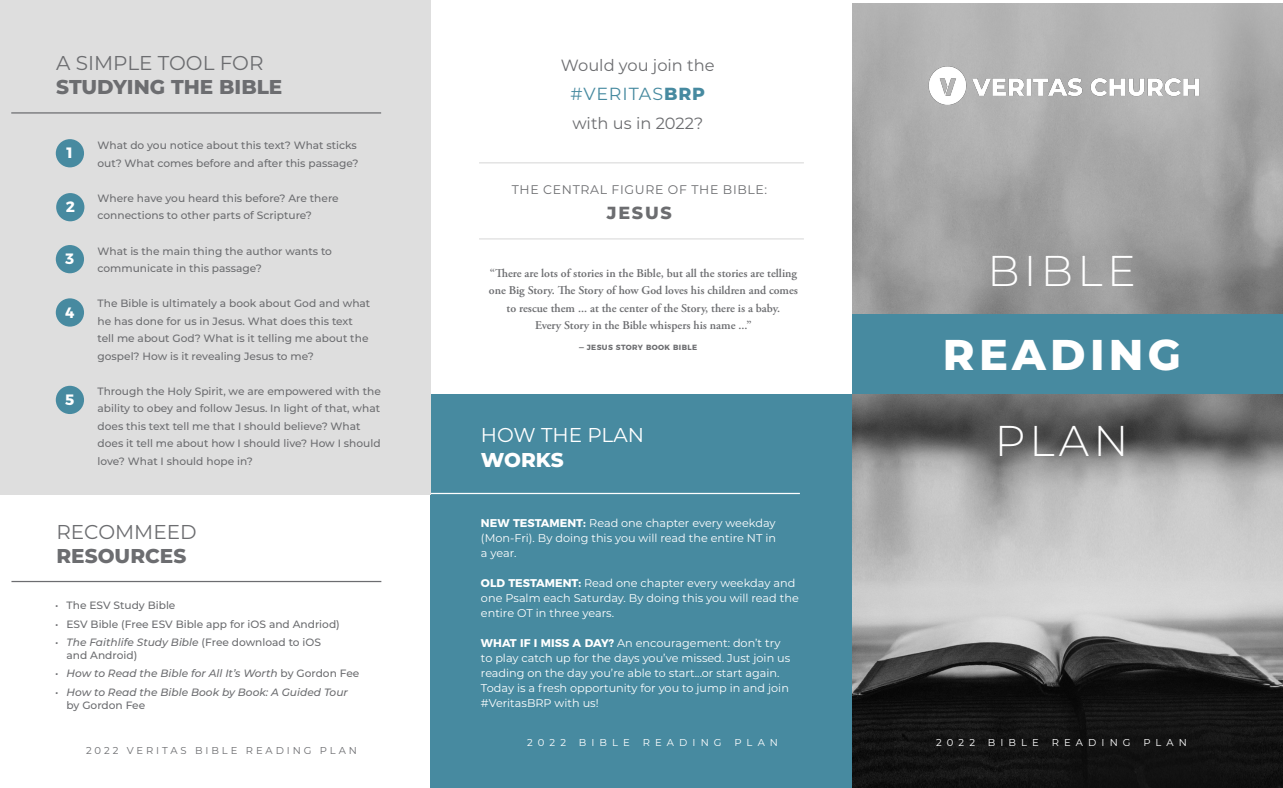
<style>
.page{position:relative;width:1283px;height:788px;background:#fff}
.page>*{position:absolute;margin:0;border:0;box-sizing:border-box;transform-origin:0 0}
.t1{font:300 43px "Montserrat";letter-spacing:.1em;color:#fff}
.t2{font:800 43px "Montserrat";letter-spacing:.1em;color:#fff}
.t3{font:800 20px "Montserrat";color:#6c6d70}
.t4{font:20px "Montserrat";color:#6c6d70}
.t5{font:20px "Montserrat";color:#fff}
.t6{font:800 20px "Montserrat";letter-spacing:-.01em;color:#fff}
.t7{font:17.5px "Montserrat";letter-spacing:.05em;color:#478aa0}
.t8{font:800 17.5px "Montserrat";letter-spacing:.1em;color:#6c6d70}
.t9{font:16.25px "Montserrat";color:#6c6d70}
.t10{font:700 15px "Montserrat";color:#fff}
.t11{font:12.5px "Montserrat";letter-spacing:.05em;color:#6c6d70}
.t12{font:600 11.88px/17.5px "Adobe Garamond Pro";color:#6c6d70;text-align:center}
.t13{font:11.25px/15px "Montserrat";color:#fff}
.t14{font:500 10.62px/17.5px "Montserrat";color:#6c6d70}
.t15{font:italic 500 10.62px/12.8px "Montserrat";color:#6c6d70}
.t16{font:10px "Montserrat";letter-spacing:.51em;color:#fff}
.t17{font:10px "Montserrat";letter-spacing:.29em;color:#6c6d70}
.t18{font:700 7.5px "Montserrat";letter-spacing:.05em;color:#6c6d70}
.s1{font-style:italic}
.s2{font-style:normal}
.s3{font-weight:800}
.s4{font-weight:700}
</style>
<div class="page">
<img style="left:852px;top:4px;width:430px;height:784px">
<div style="left:852px;top:315px;width:430px;height:79px;background:#478aa0"></div>
<div style="left:431px;top:394px;width:421px;height:394px;background:#478aa0"></div>
<hr style="left:430px;top:493px;width:370px;height:1px;background:#fff">
<div style="left:0;top:0;width:431px;height:494px;background:#dedede"></div>
<hr style="left:11px;top:581px;width:370px;height:1px;background:#6c6d70">
<div style="left:56px;top:139px;width:28px;height:28px;background:#478aa0;border-radius:50%"></div>
<div style="left:56px;top:193px;width:28px;height:28px;background:#478aa0;border-radius:50%"></div>
<div style="left:56px;top:245px;width:28px;height:28px;background:#478aa0;border-radius:50%"></div>
<div style="left:56px;top:298px;width:28px;height:28px;background:#478aa0;border-radius:50%"></div>
<div style="left:56px;top:386px;width:28px;height:28px;background:#478aa0;border-radius:50%"></div>
<hr style="left:11px;top:112px;width:370px;height:1px;background:#6c6d70">
<hr style="left:479px;top:162px;width:325px;height:1px;background:#dedede">
<hr style="left:479px;top:238px;width:325px;height:1px;background:#dedede">
<img style="left:928px;top:62px;width:272px;height:50px">
<p class="t4" style="left:56px;top:49px;width:209px">A SIMPLE TOOL FOR</p>
<p class="t3" style="left:56px;top:72px;width:228px">STUDYING THE BIBLE</p>
<p class="t10" style="left:65px;top:141px;width:11px">1</p>
<p class="t10" style="left:66px;top:195px;width:11px">2</p>
<p class="t10" style="left:65px;top:247px;width:11px">3</p>
<p class="t10" style="left:65px;top:300px;width:11px">4</p>
<p class="t10" style="left:65px;top:387px;width:11px">5</p>
<p class="t14" style="left:97px;top:136px;width:262px">What do you notice about this text? What sticks out? What comes before and after this passage?</p>
<p class="t14" style="left:97px;top:189px;width:243px">Where have you heard this before? Are there connections to other parts of Scripture?</p>
<p class="t14" style="left:97px;top:241px;width:236px">What is the main thing the author wants to communicate in this passage?</p>
<p class="t14" style="left:97px;top:294px;width:274px">The Bible is ultimately a book about God and what he has done for us in Jesus. What does this text tell me about God? What is it telling me about the gospel? How is it revealing Jesus to me?</p>
<p class="t14" style="left:97px;top:381px;width:285px">Through the Holy Spirit, we are empowered with the ability to obey and follow Jesus. In light of that, what does this text tell me that I should believe? What does it tell me about how I should live? How I should love? What I should hope in?</p>
<p class="t4" style="left:56px;top:518px;width:142px">RECOMMEED</p>
<p class="t3" style="left:56px;top:541px;width:131px">RESOURCES</p>
<p class="t14" style="left:55px;top:596px;width:122px">• The ESV Study Bible</p>
<p class="t14" style="left:55px;top:615px;width:286px">• ESV Bible (Free ESV Bible app for iOS and Andriod)</p>
<p class="t14" style="left:66px;top:635px;width:256px;line-height:12.8px;text-indent:-11px"><span class="s1">• The Faithlife Study Bible</span> (Free download to iOS and Android)</p>
<p class="t15" style="left:55px;top:666px;width:306px">• How to Read the Bible for All It’s Worth <span class="s2">by Gordon Fee</span></p>
<p class="t15" style="left:66px;top:685px;width:283px;text-indent:-11px">• How to Read the Bible Book by Book: A Guided Tour <span class="s2">by Gordon Fee</span></p>
<p class="t17" style="left:86px;top:743px;width:272px">2022 VERITAS BIBLE READING PLAN</p>
<p class="t9" style="left:561px;top:54px;width:155px">Would you join the</p>
<p class="t7" style="left:570px;top:82px;width:136px">#VERITAS<span class="s3">BRP</span></p>
<p class="t9" style="left:572px;top:112px;width:132px">with us in 2022?</p>
<p class="t11" style="left:512px;top:181px;width:257px">THE CENTRAL FIGURE OF THE BIBLE:</p>
<p class="t8" style="left:607px;top:200px;width:66px">JESUS</p>
<p class="t12" style="left:489px;top:264px;width:311px">“There are lots of stories in the Bible, but all the stories are telling one Big Story. The Story of how God loves his children and comes to rescue them ... at the center of the Story, there is a baby.<br>Every Story in the Bible whispers his name ...”</p>
<p class="t18" style="left:579px;top:341px;width:120px">— JESUS STORY BOOK BIBLE</p>
<p class="t5" style="left:481px;top:421px;width:165px">HOW THE PLAN</p>
<p class="t6" style="left:481px;top:445px;width:84px">WORKS</p>
<p class="t13" style="left:481px;top:514px;width:296px;text-align:justify"><span class="s4">NEW TESTAMENT:</span> Read one chapter every weekday (Mon-Fri). By doing this you will read the entire NT in a year.</p>
<p class="t13" style="left:481px;top:574px;width:319px"><span class="s4">OLD TESTAMENT:</span> Read one chapter every weekday and one Psalm each Saturday. By doing this you will read the entire OT in three years.</p>
<p class="t13" style="left:481px;top:634px;width:311px"><span class="s4">WHAT IF I MISS A DAY?</span> An encouragement: don’t try to play catch up for the days you’ve missed. Just join us reading on the day you’re able to start...or start again.<br>Today is a fresh opportunity for you to jump in and join #VeritasBRP with us!</p>
<p class="t16" style="left:527px;top:735px;width:40px">2022</p>
<p class="t16" style="left:579px;top:735px;width:53px">BIBLE</p>
<p class="t16" style="left:643px;top:735px;width:80px">READING</p>
<p class="t16" style="left:734px;top:735px;width:45px">PLAN</p>
<p class="t1" style="left:987px;top:241px;width:150px">BIBLE</p>
<p class="t2" style="left:943px;top:323px;width:240px">READING</p>
<p class="t1" style="left:994px;top:411px;width:135px">PLAN</p>
<p class="t16" style="left:936px;top:735px;width:40px">2022</p>
<p class="t16" style="left:987px;top:735px;width:53px">BIBLE</p>
<p class="t16" style="left:1051px;top:735px;width:80px">READING</p>
<p class="t16" style="left:1143px;top:735px;width:45px">PLAN</p>
</div>
